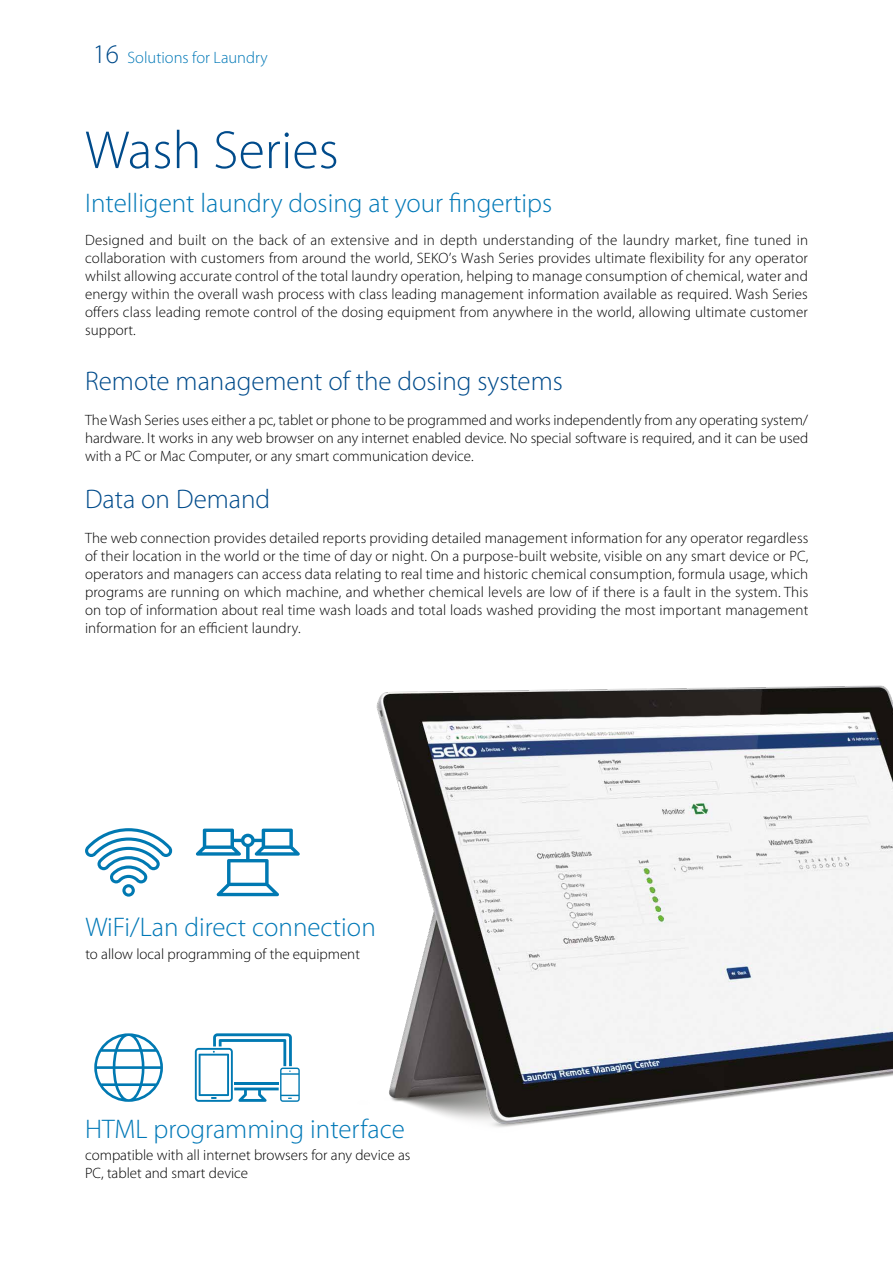
<style>
.page{position:relative;width:893px;height:1263px;background:#fff}
.page>*{position:absolute;margin:0;border:0;box-sizing:border-box;transform-origin:0 0}
.t1{font:300 54px "Myriad Pro";color:#004b8b}
.t2{font:300 27px "Myriad Pro";color:#0078b7}
.t3{font:300 27px "Myriad Pro";color:#004b8b}
.t4{font:300 16.5px "Myriad Pro";color:#0078b7}
.t5{font:300 15px/18px "Myriad Pro";color:#000;text-align:justify}
.s1{font-size:27px;color:#004b8b}
</style>
<div class="page">
<svg style="left:94px;top:1033px;width:69px;height:69px"></svg>
<svg style="left:195px;top:1033px;width:105px;height:69px"></svg>
<img style="left:376px;top:685px;width:517px;height:442px">
<svg style="left:85px;top:828px;width:88px;height:69px"></svg>
<svg style="left:196px;top:828px;width:104px;height:68px"></svg>
<p class="t4" style="left:93px;top:47px;width:176px"><span class="s1">16</span> Solutions for Laundry</p>
<h1 class="t1" style="left:85px;top:118px;width:255px">Wash Series</h1>
<h2 class="t2" style="left:85px;top:186px;width:469px">Intelligent laundry dosing at your fingertips</h2>
<p class="t5" style="left:85px;top:231px;width:725px">Designed and built on the back of an extensive and in depth understanding of the laundry market, fine tuned in collaboration with customers from around the world, SEKO’s Wash Series provides ultimate flexibility for any operator whilst allowing accurate control of the total laundry operation, helping to manage consumption of chemical, water and energy within the overall wash process with class leading management information available as required. Wash Series offers class leading remote control of the dosing equipment from anywhere in the world, allowing ultimate customer support.</p>
<h2 class="t3" style="left:85px;top:365px;width:479px">Remote management of the dosing systems</h2>
<p class="t5" style="left:85px;top:411px;width:725px">The Wash Series uses either a pc, tablet or phone to be programmed and works independently from any operating system/ hardware. It works in any web browser on any internet enabled device. No special software is required, and it can be used with a PC or Mac Computer, or any smart communication device.</p>
<h2 class="t3" style="left:85px;top:483px;width:187px">Data on Demand</h2>
<p class="t5" style="left:85px;top:529px;width:725px">The web connection provides detailed reports providing detailed management information for any operator regardless of their location in the world or the time of day or night. On a purpose-built website, visible on any smart device or PC, operators and managers can access data relating to real time and historic chemical consumption, formula usage, which programs are running on which machine, and whether chemical levels are low of if there is a fault in the system. This on top of information about real time wash loads and total loads washed providing the most important management information for an efficient laundry.</p>
<h2 class="t2" style="left:85px;top:911px;width:292px">WiFi/Lan direct connection</h2>
<p class="t5" style="left:85px;top:944px;width:276px">to allow local programming of the equipment</p>
<h2 class="t2" style="left:85px;top:1112px;width:321px">HTML programming interface</h2>
<p class="t5" style="left:85px;top:1146px;width:327px">compatible with all internet browsers for any device as<br>PC, tablet and smart device</p>
</div>
